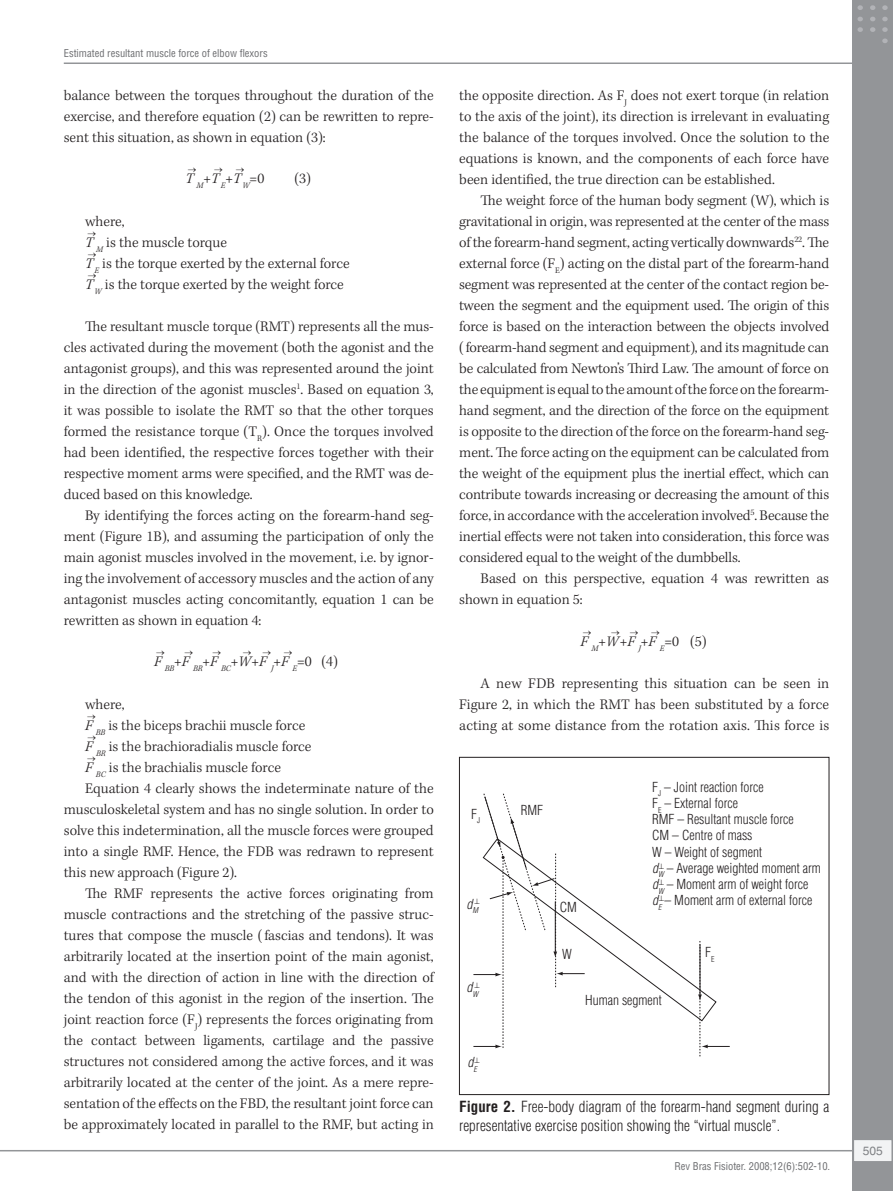
<style>
.page{position:relative;width:893px;height:1191px;background:#fff}
.page>*{position:absolute;margin:0;border:0;box-sizing:border-box;transform-origin:0 0}
.z05_0_texto_txt{font:300 15px/21px "Kepler Std";color:#231f20;text-align:justify}
.z07_0_tabela-img_tit{font:300 condensed 15px/19.5px "Helvetica LT Std";color:#231f20}
.t1{font:italic 300 15px "Kepler Std";color:#231f20}
.t2{font:300 condensed 13.5px/16.2px "Helvetica LT Std";color:#231f20}
.t3{font:italic 300 condensed 13.5px "Helvetica LT Std";color:#231f20}
.t4{font:12px "Helvetica LT Std";color:#808285}
.t5{font:condensed 10.5px "Helvetica LT Std";color:#6c6d70}
.t6{font:italic 300 8.7px "Kepler Std";color:#231f20}
.t7{font:300 condensed 7.8px "Helvetica LT Std";color:#231f20}
.s1{font-style:normal}
.s2{font-style:italic}
.s3{font-weight:700}
</style>
<div class="page">
<svg style="left:585px;top:903px;width:113px;height:116px"></svg>
<svg style="left:698px;top:941px;width:32px;height:115px"></svg>
<div style="left:459px;top:757px;width:370px;height:337px;border:1px solid #231f20"></div>
<hr style="left:0;top:1150px;width:879px;height:1px;background:#939598">
<hr style="left:64px;top:62px;width:810px;height:2px;background:#939598">
<div style="left:853px;top:0;width:40px;height:1191px;background:#939598"></div>
<div style="left:853px;top:1139px;width:39px;height:22px;background:#f2f3f4"></div>
<div style="left:853px;top:1138px;width:40px;height:24px;border:2px solid #939598"></div>
<svg style="left:857px;top:27px;width:6px;height:5px"></svg>
<svg style="left:857px;top:17px;width:6px;height:4px"></svg>
<svg style="left:857px;top:5px;width:6px;height:5px"></svg>
<svg style="left:870px;top:27px;width:5px;height:5px"></svg>
<svg style="left:870px;top:17px;width:5px;height:4px"></svg>
<svg style="left:870px;top:5px;width:5px;height:5px"></svg>
<svg style="left:882px;top:27px;width:6px;height:5px"></svg>
<svg style="left:882px;top:38px;width:6px;height:5px"></svg>
<svg style="left:882px;top:17px;width:6px;height:4px"></svg>
<svg style="left:882px;top:5px;width:6px;height:5px"></svg>
<svg style="left:473px;top:793px;width:112px;height:256px"></svg>
<p class="t5" style="left:64px;top:46px;width:205px">Estimated resultant muscle force of elbow flexors</p>
<p class="z05_0_texto_txt" style="left:64px;top:85px;width:371px">balance between the torques throughout the duration of the exercise, and therefore equation (2) can be rewritten to repre&shy;sent this situation, as shown in equation (3):</p>
<p class="t1" style="left:185px;top:170px;width:80px">T <sub>M</sub>+T<sub>E</sub>+T<sub>W</sub><span class="s1">=0</span></p>
<p class="z05_0_texto_txt" style="left:295px;top:169px;width:18px">(3)</p>
<p class="z05_0_texto_txt" style="left:85px;top:211px;width:41px">where,</p>
<p class="z05_0_texto_txt" style="left:85px;top:232px;width:143px"><span class="s2">T</span> <sub>M</sub> is the muscle torque</p>
<p class="z05_0_texto_txt" style="left:85px;top:253px;width:266px"><span class="s2">T</span><sub>E</sub> is the torque exerted by the external force</p>
<p class="z05_0_texto_txt" style="left:85px;top:274px;width:260px"><span class="s2">T</span><sub>W</sub> is the torque exerted by the weight force</p>
<p class="z05_0_texto_txt" style="left:64px;top:316px;width:371px;text-indent:21px">The resultant muscle torque (RMT) represents all the mus&shy;cles activated during the movement (both the agonist and the antagonist groups), and this was represented around the joint in the direction of the agonist muscles<sup>1</sup>. Based on equation 3, it was possible to isolate the RMT so that the other torques formed the resistance torque (T<sub>R</sub>). Once the torques involved had been identified, the respective forces together with their respective moment arms were specified, and the RMT was de&shy;duced based on this knowledge.</p>
<p class="z05_0_texto_txt" style="left:64px;top:505px;width:371px;text-indent:21px">By identifying the forces acting on the forearm-hand seg&shy;ment (Figure 1B), and assuming the participation of only the main agonist muscles involved in the movement, i.e. by ignor&shy;ing the involvement of accessory muscles and the action of any antagonist muscles acting concomitantly, equation 1 can be rewritten as shown in equation 4:</p>
<p class="t1" style="left:154px;top:653px;width:9px">F</p>
<p class="t6" style="left:165px;top:663px;width:88px">BB<sup>+F</sup> BR<sup>+F</sup> BC<sup>+W</sup></p>
<p class="z05_0_texto_txt" style="left:252px;top:652px;width:88px"><span class="s2">+F</span> <sub>J</sub><span class="s2">+F</span> <sub>E</sub>=0 (4)</p>
<p class="z05_0_texto_txt" style="left:85px;top:694px;width:41px">where,</p>
<p class="z05_0_texto_txt" style="left:85px;top:715px;width:222px"><span class="s2">F</span> <sub>BB</sub> is the biceps brachii muscle force</p>
<p class="z05_0_texto_txt" style="left:85px;top:736px;width:228px"><span class="s2">F</span> <sub>BR</sub> is the brachioradialis muscle force</p>
<p class="z05_0_texto_txt" style="left:85px;top:757px;width:197px"><span class="s2">F</span> <sub>BC</sub> is the brachialis muscle force</p>
<p class="z05_0_texto_txt" style="left:64px;top:778px;width:371px;text-indent:21px">Equation 4 clearly shows the indeterminate nature of the musculoskeletal system and has no single solution. In order to solve this indetermination, all the muscle forces were grouped into a single RMF. Hence, the FDB was redrawn to represent this new approach (Figure 2).</p>
<p class="z05_0_texto_txt" style="left:64px;top:883px;width:371px;text-indent:21px">The RMF represents the active forces originating from muscle contractions and the stretching of the passive struc&shy;tures that compose the muscle ( fascias and tendons). It was arbitrarily located at the insertion point of the main agonist, and with the direction of action in line with the direction of the tendon of this agonist in the region of the insertion. The joint reaction force (F<sub>J</sub>) represents the forces originating from the contact between ligaments, cartilage and the passive structures not considered among the active forces, and it was arbitrarily located at the center of the joint. As a mere repre&shy;sentation of the effects on the FBD, the resultant joint force can be approximately located in parallel to the RMF, but acting in</p>
<p class="z05_0_texto_txt" style="left:459px;top:85px;width:371px">the opposite direction. As F<sub>J</sub> does not exert torque (in relation to the axis of the joint), its direction is irrelevant in evaluating the balance of the torques involved. Once the solution to the equations is known, and the components of each force have been identified, the true direction can be established.</p>
<p class="z05_0_texto_txt" style="left:459px;top:190px;width:371px;text-indent:21px">The weight force of the human body segment (W), which is gravitational in origin, was represented at the center of the mass of the forearm-hand segment, acting vertically downwards<sup>22</sup>. The external force (F<sub>E</sub>) acting on the distal part of the forearm-hand segment was represented at the center of the contact region be&shy;tween the segment and the equipment used. The origin of this force is based on the interaction between the objects involved ( forearm-hand segment and equipment), and its magnitude can be calculated from Newton’s Third Law. The amount of force on the equipment is equal to the amount of the force on the forearm&shy;hand segment, and the direction of the force on the equipment is opposite to the direction of the force on the forearm-hand seg&shy;ment. The force acting on the equipment can be calculated from the weight of the equipment plus the inertial effect, which can contribute towards increasing or decreasing the amount of this force, in accordance with the acceleration involved<sup>5</sup>. Because the inertial effects were not taken into consideration, this force was considered equal to the weight of the dumbbells.</p>
<p class="z05_0_texto_txt" style="left:459px;top:568px;width:371px;text-indent:21px">Based on this perspective, equation 4 was rewritten as shown in equation 5:</p>
<p class="t1" style="left:581px;top:632px;width:127px">F <sub>M</sub>+W+F <sub>J</sub>+F <sub>E</sub><span class="s1">=0 (5)</span></p>
<p class="z05_0_texto_txt" style="left:459px;top:673px;width:371px;text-indent:21px">A new FDB representing this situation can be seen in Figure 2, in which the RMT has been substituted by a force acting at some distance from the rotation axis. This force is</p>
<p class="t2" style="left:471px;top:805px;width:11px">F<sub>J</sub></p>
<p class="t3" style="left:467px;top:895px;width:13px">d<sub>M</sub></p>
<p class="t3" style="left:466px;top:978px;width:13px">d<sub>W</sub></p>
<p class="t3" style="left:468px;top:1054px;width:11px">d<sub>E</sub></p>
<p class="t2" style="left:521px;top:802px;width:24px">RMF</p>
<p class="t2" style="left:560px;top:898px;width:19px">CM</p>
<p class="t2" style="left:652px;top:778px;width:170px">F<sub>J</sub> – Joint reaction force<br>F<sub>E</sub> – External force<br>RMF – Resultant muscle force<br>CM – Centre of mass<br>W – Weight of segment<br><span class="s2">d</span><sub>W</sub> – Average weighted moment arm <span class="s2">d</span><sub>W</sub> – Moment arm of weight force <span class="s2">d</span><sub>E</sub> – Moment arm of external force</p>
<p class="t2" style="left:705px;top:944px;width:7px">F</p>
<p class="t2" style="left:562px;top:946px;width:11px">W</p>
<p class="t7" style="left:711px;top:954px;width:5px">E</p>
<p class="t2" style="left:585px;top:992px;width:78px">Human segment</p>
<p class="z07_0_tabela-img_tit" style="left:459px;top:1096px;width:371px"><span class="s3">Figure 2.</span> Free-body diagram of the forearm-hand segment during a representative exercise position showing the “virtual muscle”.</p>
<p class="t5" style="left:674px;top:1160px;width:157px">Rev Bras Fisioter. 2008;12(6):502-10.</p>
<p class="t4" style="left:863px;top:1143px;width:22px">505</p>
</div>
